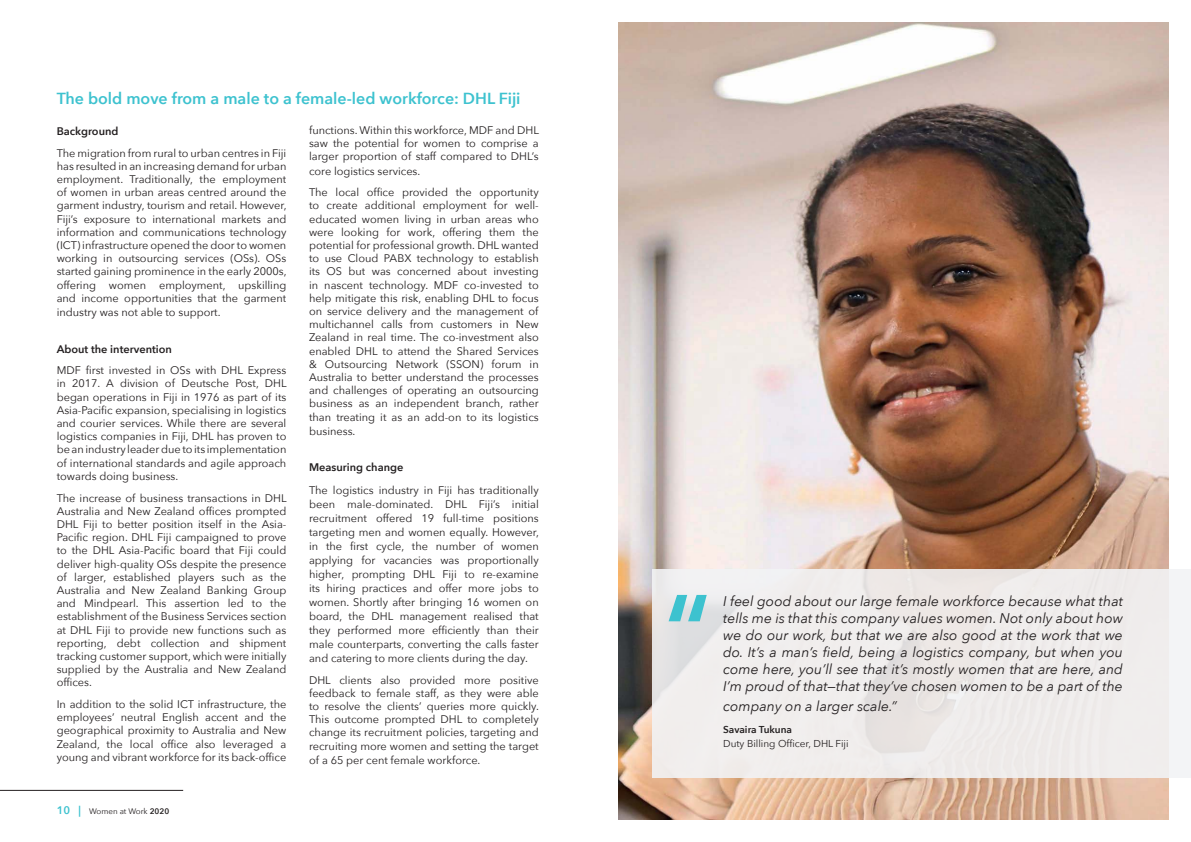
<style>
.page{position:relative;width:1191px;height:842px;background:#fff}
.page>*{position:absolute;margin:0;border:0;box-sizing:border-box;transform-origin:0 0}
.t1{font:600 100px "Avenir Next";color:#3dc2cf}
.t2{font:600 16px "Avenir Next";color:#3dc2cf}
.t3{font:italic 14px/17px "Avenir Next";color:#231f20;text-align:justify}
.t4{font:11px/13.2px "Avenir Next";color:#231f20;text-align:justify}
.t5{font:600 11px "Avenir Next";color:#231f20}
.t6{font:10px "Avenir Next";color:#231f20}
.t7{font:600 10px "Avenir Next";color:#231f20}
.t8{font:8px "Avenir Next";color:#231f20}
.s1{font-weight:600;font-size:11px;color:#3dc2cf}
.s2{font-weight:600}
</style>
<div class="page">
<hr style="left:0;top:790px;width:183px;height:1px;background:#231f20">
<img style="left:618px;top:23px;width:550px;height:796px">
<div style="left:652px;top:569px;width:539px;height:208px;background:#f0edec"></div>
<h2 class="t2" style="left:57px;top:92px;width:465px">The bold move from a male to a female-led workforce: DHL Fiji</h2>
<p class="t5" style="left:57px;top:126px;width:63px">Background</p>
<p class="t4" style="left:57px;top:147px;width:231px">The migration from rural to urban centres in Fiji has resulted in an increasing demand for urban employment. Traditionally, the employment of women in urban areas centred around the garment industry, tourism and retail. However, Fiji’s exposure to international markets and information and communications technology (ICT) infrastructure opened the door to women working in outsourcing services (OSs). OSs started gaining prominence in the early 2000s, offering women employment, upskilling and income opportunities that the garment industry was not able to support.</p>
<p class="t5" style="left:57px;top:344px;width:117px">About the intervention</p>
<p class="t4" style="left:57px;top:363px;width:231px">MDF first invested in OSs with DHL Express in 2017. A division of Deutsche Post, DHL began operations in Fiji in 1976 as part of its Asia-Pacific expansion, specialising in logistics and courier services. While there are several logistics companies in Fiji, DHL has proven to be an industry leader due to its implementation of international standards and agile approach towards doing business.</p>
<p class="t4" style="left:57px;top:492px;width:231px">The increase of business transactions in DHL Australia and New Zealand offices prompted DHL Fiji to better position itself in the Asia-Pacific region. DHL Fiji campaigned to prove to the DHL Asia-Pacific board that Fiji could deliver high-quality OSs despite the presence of larger, established players such as the Australia and New Zealand Banking Group and Mindpearl. This assertion led to the establishment of the Business Services section at DHL Fiji to provide new functions such as reporting, debt collection and shipment tracking customer support, which were initially supplied by the Australia and New Zealand offices.</p>
<p class="t4" style="left:57px;top:698px;width:231px">In addition to the solid ICT infrastructure, the employees’ neutral English accent and the geographical proximity to Australia and New Zealand, the local office also leveraged a young and vibrant workforce for its back-office</p>
<p class="t4" style="left:309px;top:124px;width:231px;line-height:13.5px">functions. Within this workforce, MDF and DHL saw the potential for women to comprise a larger proportion of staff compared to DHL’s core logistics services.</p>
<p class="t4" style="left:309px;top:185px;width:231px">The local office provided the opportunity to create additional employment for well&shy;educated women living in urban areas who were looking for work, offering them the potential for professional growth. DHL wanted to use Cloud PABX technology to establish its OS but was concerned about investing in nascent technology. MDF co-invested to help mitigate this risk, enabling DHL to focus on service delivery and the management of multichannel calls from customers in New Zealand in real time. The co-investment also enabled DHL to attend the Shared Services &amp; Outsourcing Network (SSON) forum in Australia to better understand the processes and challenges of operating an outsourcing business as an independent branch, rather than treating it as an add-on to its logistics business.</p>
<p class="t5" style="left:309px;top:463px;width:96px">Measuring change</p>
<p class="t4" style="left:309px;top:484px;width:231px;line-height:14px">The logistics industry in Fiji has traditionally been male-dominated. DHL Fiji’s initial recruitment offered 19 full-time positions targeting men and women equally. However, in the first cycle, the number of women applying for vacancies was proportionally higher, prompting DHL Fiji to re-examine its hiring practices and offer more jobs to women. Shortly after bringing 16 women on board, the DHL management realised that they performed more efficiently than their male counterparts, converting the calls faster and catering to more clients during the day.</p>
<p class="t4" style="left:309px;top:674px;width:231px">DHL clients also provided more positive feedback to female staff, as they were able to resolve the clients’ queries more quickly.<br>This outcome prompted DHL to completely change its recruitment policies, targeting and recruiting more women and setting the target of a 65 per cent female workforce.</p>
<p class="t8" style="left:57px;top:808px;width:114px"><span class="s1">10 |</span> Women at Work <span class="s2">2020</span></p>
<h1 class="t1" style="left:664px;top:589px;width:48px">“</h1>
<p class="t3" style="left:723px;top:593px;width:401px">I feel good about our large female workforce because what that tells me is that this company values women. Not only about how we do our work, but that we are also good at the work that we do. It’s a man’s field, being a logistics company, but when you come here, you’ll see that it’s mostly women that are here, and I’m proud of that—that they’ve chosen women to be a part of the</p>
<p class="t3" style="left:723px;top:698px;width:175px">company on a larger scale.”</p>
<p class="t7" style="left:723px;top:725px;width:70px">Savaira Tukuna</p>
<p class="t6" style="left:723px;top:735px;width:127px">Duty Billing Officer, DHL Fiji</p>
</div>
